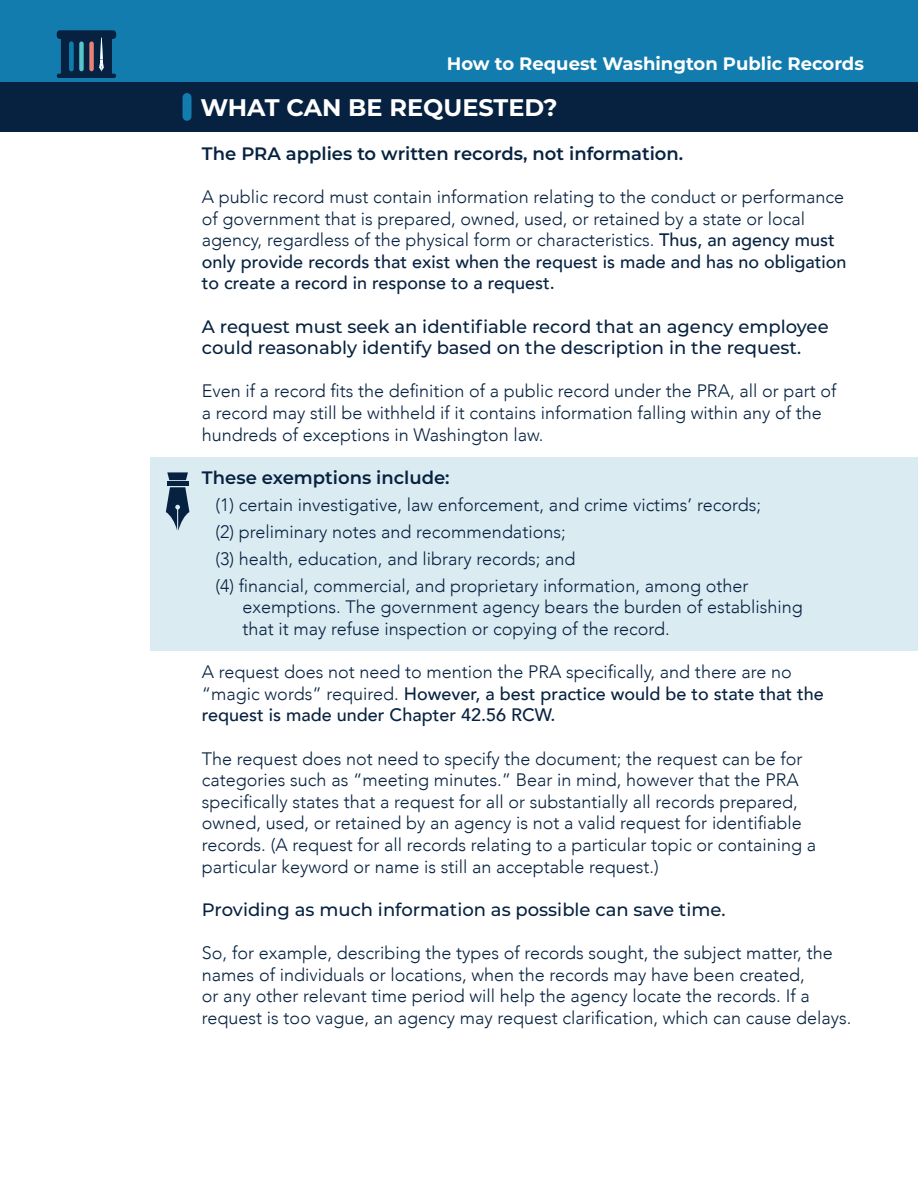
<style>
.page{position:relative;width:918px;height:1188px;background:#fff}
.page>*{position:absolute;margin:0;border:0;box-sizing:border-box;transform-origin:0 0}
.t1{font:700 24px "Montserrat";color:#fff}
.t2{font:300 18px/21.6px "Avenir";color:#072240}
.t3{font:500 18px/21.6px "Montserrat";color:#072240}
.t4{font:600 18px "Montserrat";color:#072240}
.t5{font:700 18px "Montserrat";color:#fff}
.s1{font-weight:500}
</style>
<div class="page">
<div style="left:150px;top:457px;width:768px;height:193px;background:#dbebf2"></div>
<hr style="left:167px;top:482px;width:22px;height:4px;background:#072140">
<svg style="left:166px;top:487px;width:23px;height:44px"></svg>
<svg style="left:167px;top:472px;width:21px;height:8px"></svg>
<div style="left:0;top:0;width:918px;height:82px;background:#137cae"></div>
<svg style="left:57px;top:30px;width:59px;height:48px;background:#103455"></svg>
<div style="left:79px;top:42px;width:5px;height:29px;background:#59c5c9;border-radius:2px"></div>
<div style="left:89px;top:42px;width:5px;height:29px;background:#f37d6e;border-radius:2px"></div>
<hr style="left:69px;top:42px;width:4px;height:29px;background:#107cae;border-radius:2px">
<div style="left:0;top:82px;width:918px;height:50px;background:#072240"></div>
<div style="left:183px;top:97px;width:9px;height:19px;background:#137cae"></div>
<p class="t5" style="left:447px;top:51px;width:419px">How to Request Washington Public Records</p>
<p class="t1" style="left:200px;top:90px;width:359px">WHAT CAN BE REQUESTED?</p>
<p class="t4" style="left:202px;top:141px;width:483px">The PRA applies to written records, not information.</p>
<p class="t2" style="left:202px;top:186px;width:646px">A public record must contain information relating to the conduct or performance of government that is prepared, owned, used, or retained by a state or local agency, regardless of the physical form or characteristics. <span class="s1">Thus, an agency must only provide records that exist when the request is made and has no obligation to create a record in response to a request.</span></p>
<p class="t3" style="left:202px;top:315px;width:628px">A request must seek an identifiable record that an agency employee could reasonably identify based on the description in the request.</p>
<p class="t2" style="left:202px;top:380px;width:636px">Even if a record fits the definition of a public record under the PRA, all or part of a record may still be withheld if it contains information falling within any of the hundreds of exceptions in Washington law.</p>
<p class="t4" style="left:202px;top:465px;width:249px">These exemptions include:</p>
<p class="t2" style="left:215px;top:494px;width:547px">(1) certain investigative, law enforcement, and crime victims’ records;</p>
<p class="t2" style="left:215px;top:521px;width:352px">(2) preliminary notes and recommendations;</p>
<p class="t2" style="left:215px;top:548px;width:361px">(3) health, education, and library records; and</p>
<p class="t2" style="left:242px;top:575px;width:562px;text-indent:-27px">(4) financial, commercial, and proprietary information, among other exemptions. The government agency bears the burden of establishing that it may refuse inspection or copying of the record.</p>
<p class="t2" style="left:202px;top:661px;width:623px">A request does not need to mention the PRA specifically, and there are no “magic words” required. <span class="s1">However, a best practice would be to state that the request is made under Chapter 42.56 RCW.</span></p>
<p class="t2" style="left:202px;top:748px;width:616px">The request does not need to specify the document; the request can be for categories such as “meeting minutes.” Bear in mind, however that the PRA specifically states that a request for all or substantially all records prepared, owned, used, or retained by an agency is not a valid request for identifiable records. (A request for all records relating to a particular topic or containing a particular keyword or name is still an acceptable request.)</p>
<p class="t3" style="left:202px;top:898px;width:525px">Providing as much information as possible can save time.</p>
<p class="t2" style="left:202px;top:942px;width:651px">So, for example, describing the types of records sought, the subject matter, the names of individuals or locations, when the records may have been created,<br>or any other relevant time period will help the agency locate the records. If a request is too vague, an agency may request clarification, which can cause delays.</p>
</div>
